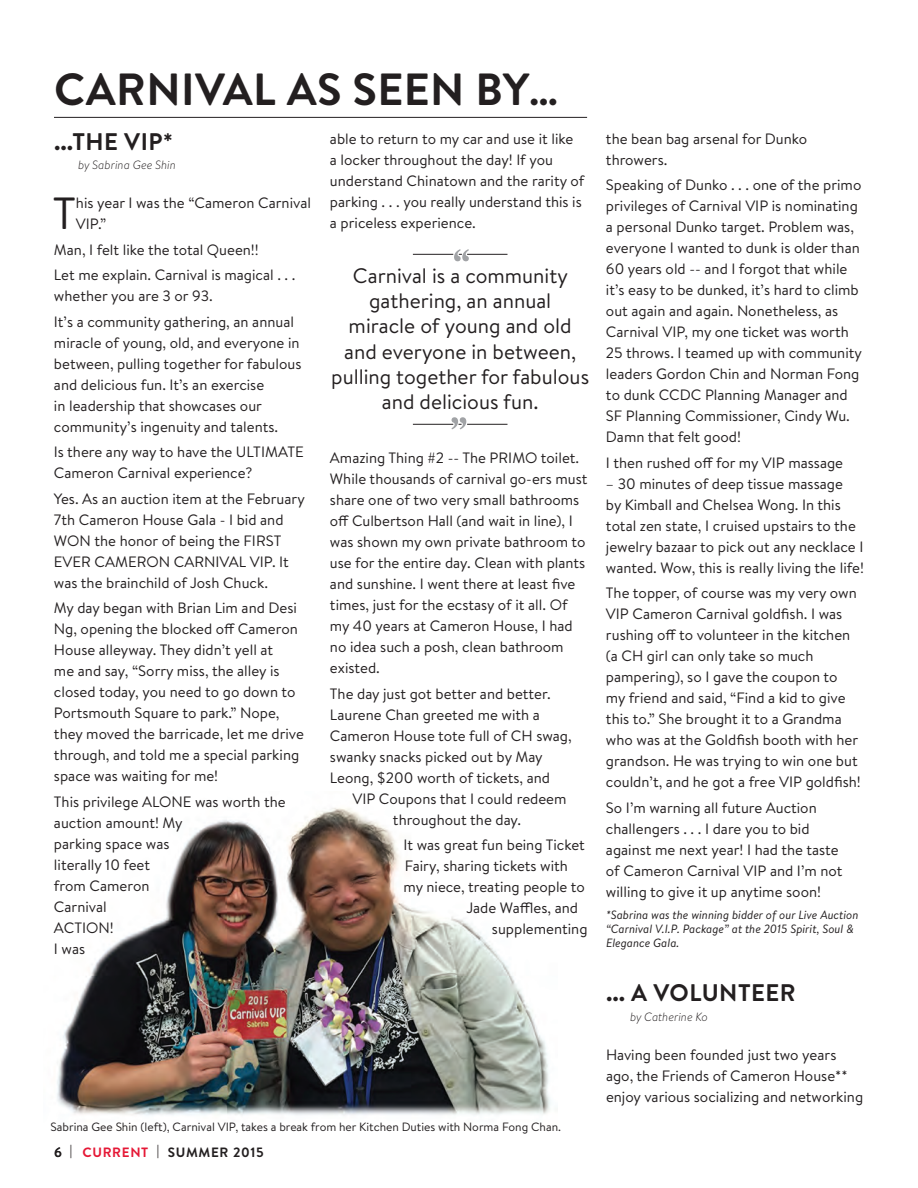
<style>
.page{position:relative;width:918px;height:1188px;background:#fff}
.page>*{position:absolute;margin:0;border:0;box-sizing:border-box;transform-origin:0 0}
.t1{font:700 45px "Brandon Text";letter-spacing:.01em;color:#231f20}
.t2{font:45px "Brandon Text";color:#231f20}
.t3{font:700 24px "Brandon Text";letter-spacing:.02em;color:#231f20}
.t4{font:21px/25.2px "Brandon Text";color:#231f20;text-align:center}
.t5{font:15px/21px "Brandon Text";color:#231f20}
.t6{font:700 13.5px "Brandon Text";letter-spacing:.05em;color:#231f20}
.t7{font:italic 12px/14.4px "Brandon Text";color:#231f20}
.t8{font:12px "Brandon Text";color:#231f20}
.t9{font:italic 300 12px "Brandon Text";color:#231f20}
.s1{font-size:36px}
.s2{color:#e51836}
</style>
<div class="page">
<img style="left:57px;top:808px;width:494px;height:308px">
<hr style="left:413px;top:254px;width:40px;height:1px;background:#231f20">
<svg style="left:454px;top:249px;width:15px;height:12px"></svg>
<hr style="left:467px;top:254px;width:40px;height:1px;background:#231f20">
<hr style="left:467px;top:424px;width:40px;height:1px;background:#231f20">
<svg style="left:452px;top:417px;width:14px;height:12px"></svg>
<hr style="left:413px;top:424px;width:40px;height:1px;background:#231f20">
<hr style="left:54px;top:117px;width:533px;height:1px;background:#231f20">
<h1 class="t1" style="left:54px;top:58px;width:60px">CARNIVAL</h1>
<h1 class="t1" style="left:287px;top:58px;width:273px">AS SEEN BY<span class="s1">...</span></h1>
<h2 class="t3" style="left:54px;top:125px;width:121px">...THE VIP*</h2>
<p class="t9" style="left:78px;top:157px;width:99px">by Sabrina Gee Shin</p>
<h1 class="t2" style="left:53px;top:183px;width:25px">T</h1>
<p class="t5" style="left:76px;top:192px;width:237px">his year I was the “Cameron Carnival<br>VIP.”</p>
<p class="t5" style="left:54px;top:237px;width:243px;line-height:25.5px">Man, I felt like the total Queen!!<br>Let me explain. Carnival is magical . . .</p>
<p class="t5" style="left:54px;top:283px;width:242px;line-height:25.5px">whether you are 3 or 93.<br>It’s a community gathering, an annual</p>
<p class="t5" style="left:54px;top:332px;width:249px">miracle of young, old, and everyone in between, pulling together for fabulous and delicious fun. It’s an exercise<br>in leadership that showcases our community’s ingenuity and talents.</p>
<p class="t5" style="left:54px;top:441px;width:251px">Is there any way to have the ULTIMATE<br>Cameron Carnival experience?</p>
<p class="t5" style="left:54px;top:488px;width:252px">Yes. As an auction item at the February<br>7th Cameron House Gala - I bid and<br>WON the honor of being the FIRST<br>EVER CAMERON CARNIVAL VIP. It was the brainchild of Josh Chuck.</p>
<p class="t5" style="left:54px;top:597px;width:252px">My day began with Brian Lim and Desi Ng, opening the blocked off Cameron House alleyway. They didn’t yell at<br>me and say, “Sorry miss, the alley is closed today, you need to go down to Portsmouth Square to park.” Nope, they moved the barricade, let me drive through, and told me a special parking space was waiting for me!</p>
<p class="t5" style="left:54px;top:791px;width:233px">This privilege ALONE was worth the auction amount! My<br>parking space was<br>literally 10 feet<br>from Cameron<br>Carnival<br>ACTION!<br>I was</p>
<p class="t5" style="left:330px;top:128px;width:256px">able to return to my car and use it like<br>a locker throughout the day! If you understand Chinatown and the rarity of parking . . . you really understand this is a priceless experience.</p>
<h3 class="t4" style="left:331px;top:262px;width:259px">Carnival is a community gathering, an annual<br>miracle of young and old and everyone in between, pulling together for fabulous and delicious fun.</h3>
<p class="t5" style="left:330px;top:447px;width:259px">Amazing Thing #2 -- The PRIMO toilet.<br>While thousands of carnival go-ers must share one of two very small bathrooms off Culbertson Hall (and wait in line), I was shown my own private bathroom to use for the entire day. Clean with plants and sunshine. I went there at least five times, just for the ecstasy of it all. Of my 40 years at Cameron House, I had no idea such a posh, clean bathroom existed.</p>
<p class="t5" style="left:330px;top:682px;width:243px">The day just got better and better.<br>Laurene Chan greeted me with a<br>Cameron House tote full of CH swag, swanky snacks picked out by May<br>Leong, $200 worth of tickets, and</p>
<p class="t5" style="left:352px;top:788px;width:216px;text-align:center">VIP Coupons that I could redeem throughout the day.</p>
<p class="t5" style="left:403px;top:834px;width:183px">It was great fun being Ticket</p>
<p class="t5" style="left:405px;top:855px;width:165px">Fairy, sharing tickets with</p>
<p class="t5" style="left:403px;top:876px;width:183px">my niece, treating people to</p>
<p class="t5" style="left:466px;top:897px;width:113px">Jade Waffles, and</p>
<p class="t5" style="left:492px;top:918px;width:97px">supplementing</p>
<p class="t8" style="left:50px;top:1119px;width:512px">Sabrina Gee Shin (left), Carnival VIP, takes a break from her Kitchen Duties with Norma Fong Chan.</p>
<p class="t6" style="left:54px;top:1143px;width:211px">6 | <span class="s2">CURRENT</span> | SUMMER 2015</p>
<p class="t5" style="left:606px;top:128px;width:203px">the bean bag arsenal for Dunko throwers.</p>
<p class="t5" style="left:606px;top:174px;width:258px">Speaking of Dunko . . . one of the primo privileges of Carnival VIP is nominating a personal Dunko target. Problem was, everyone I wanted to dunk is older than 60 years old -- and I forgot that while it’s easy to be dunked, it’s hard to climb out again and again. Nonetheless, as Carnival VIP, my one ticket was worth 25 throws. I teamed up with community leaders Gordon Chin and Norman Fong to dunk CCDC Planning Manager and SF Planning Commissioner, Cindy Wu.<br>Damn that felt good!</p>
<p class="t5" style="left:606px;top:452px;width:239px">I then rushed off for my VIP massage</p>
<p class="t5" style="left:606px;top:473px;width:259px">– 30 minutes of deep tissue massage<br>by Kimball and Chelsea Wong. In this total zen state, I cruised upstairs to the jewelry bazaar to pick out any necklace I wanted. Wow, this is really living the life!</p>
<p class="t5" style="left:606px;top:582px;width:256px">The topper, of course was my very own VIP Cameron Carnival goldfish. I was rushing off to volunteer in the kitchen (a CH girl can only take so much pampering), so I gave the coupon to my friend and said, “Find a kid to give this to.” She brought it to a Grandma who was at the Goldfish booth with her grandson. He was trying to win one but couldn’t, and he got a free VIP goldfish!</p>
<p class="t5" style="left:606px;top:797px;width:238px">So I’m warning all future Auction challengers . . . I dare you to bid against me next year! I had the taste of Cameron Carnival VIP and I’m not willing to give it up anytime soon!</p>
<p class="t7" style="left:606px;top:907px;width:254px">*Sabrina was the winning bidder of our Live Auction “Carnival V.I.P. Package” at the 2015 Spirit, Soul &amp;<br>Elegance Gala.</p>
<h2 class="t3" style="left:606px;top:976px;width:191px">... A VOLUNTEER</h2>
<p class="t9" style="left:630px;top:1009px;width:80px">by Catherine Ko</p>
<p class="t5" style="left:606px;top:1044px;width:259px">Having been founded just two years ago, the Friends of Cameron House** enjoy various socializing and networking</p>
</div>
